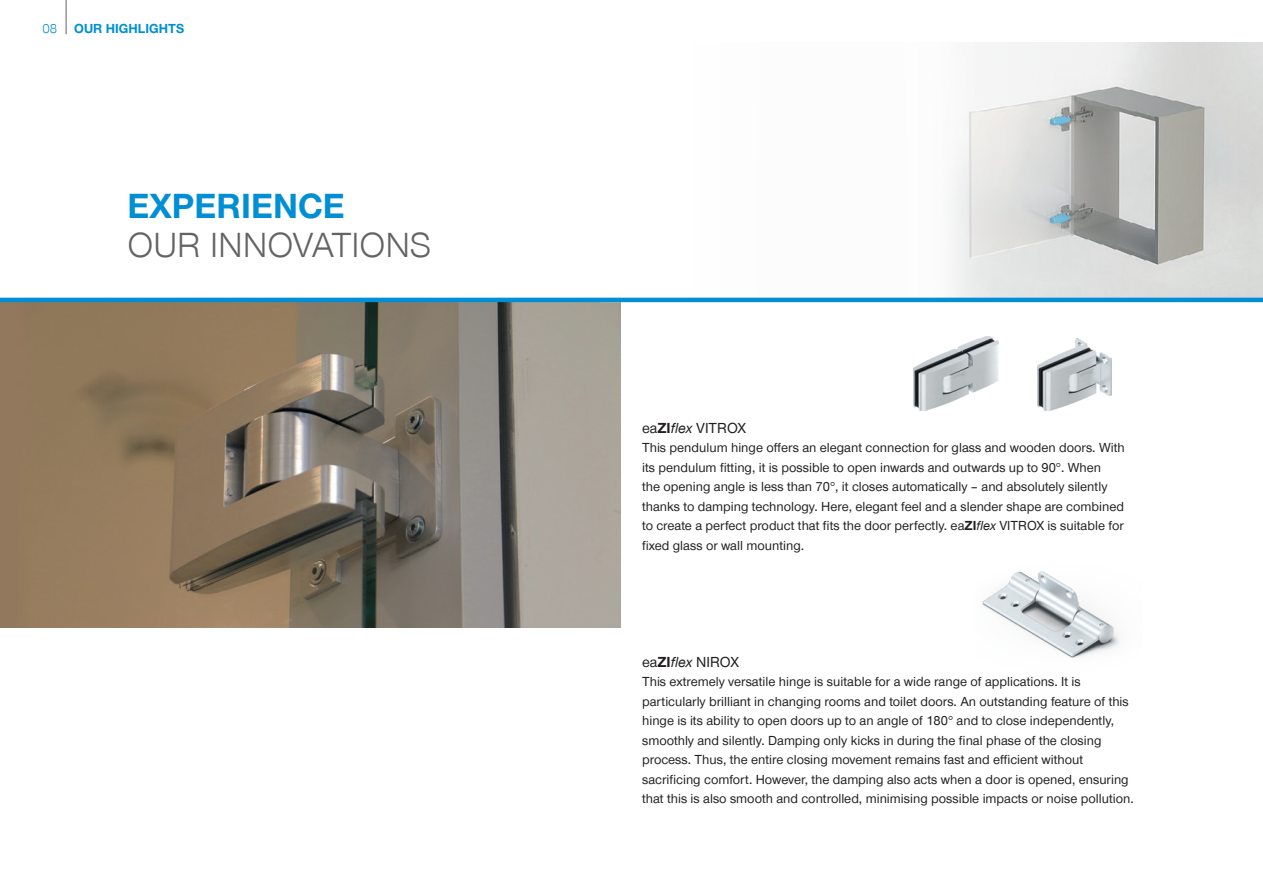
<style>
.page{position:relative;width:1263px;height:893px;background:#fff}
.page>*{position:absolute;margin:0;border:0;box-sizing:border-box;transform-origin:0 0}
.t1{font:300 36px "Zimmer Group Sans";color:#636366}
.t2{font:700 36px "Zimmer Group Sans";color:#008fd5}
.t3{font:15px "Zimmer Group Sans";color:#231f20}
.t4{font:13.5px/19.5px "Zimmer Group Sans";color:#231f20}
.t5{font:700 13.5px "Zimmer Group Sans";color:#008fd5}
.t6{font:300 13.5px "Zimmer Group Sans";color:#008fd5}
.s1{font-weight:700}
.s2{font-style:italic}
</style>
<div class="page">
<img style="left:952px;top:43px;width:311px;height:255px">
<img style="left:0;top:302px;width:621px;height:325px">
<svg style="left:595px;top:295px;width:630px;height:11px"></svg>
<hr style="left:0;top:298px;width:1263px;height:4px;background:#008fd5">
<hr style="left:66px;top:0;width:1px;height:34px;background:#636366">
<img style="left:982px;top:571px;width:138px;height:87px">
<img style="left:1038px;top:338px;width:73px;height:73px">
<img style="left:914px;top:336px;width:85px;height:74px">
<p class="t6" style="left:43px;top:20px;width:16px">08</p>
<p class="t5" style="left:74px;top:19px;width:112px">OUR HIGHLIGHTS</p>
<h1 class="t2" style="left:128px;top:182px;width:219px">EXPERIENCE</h1>
<h1 class="t1" style="left:128px;top:222px;width:305px">OUR INNOVATIONS</h1>
<p class="t3" style="left:642px;top:418px;width:106px">ea<span class="s1">ZI</span><span class="s2">flex</span> VITROX</p>
<p class="t4" style="left:642px;top:437px;width:484px">This pendulum hinge offers an elegant connection for glass and wooden doors. With its pendulum fitting, it is possible to open inwards and outwards up to 90°. When<br>the opening angle is less than 70°, it closes automatically – and absolutely silently thanks to damping technology. Here, elegant feel and a slender shape are combined to create a perfect product that fits the door perfectly. ea<span class="s1">ZI</span><span class="s2">flex</span> VITROX is suitable for fixed glass or wall mounting.</p>
<p class="t3" style="left:642px;top:652px;width:99px">ea<span class="s1">ZI</span><span class="s2">flex</span> NIROX</p>
<p class="t4" style="left:642px;top:671px;width:493px">This extremely versatile hinge is suitable for a wide range of applications. It is particularly brilliant in changing rooms and toilet doors. An outstanding feature of this hinge is its ability to open doors up to an angle of 180° and to close independently, smoothly and silently. Damping only kicks in during the final phase of the closing process. Thus, the entire closing movement remains fast and efficient without sacrificing comfort. However, the damping also acts when a door is opened, ensuring that this is also smooth and controlled, minimising possible impacts or noise pollution.</p>
</div>
